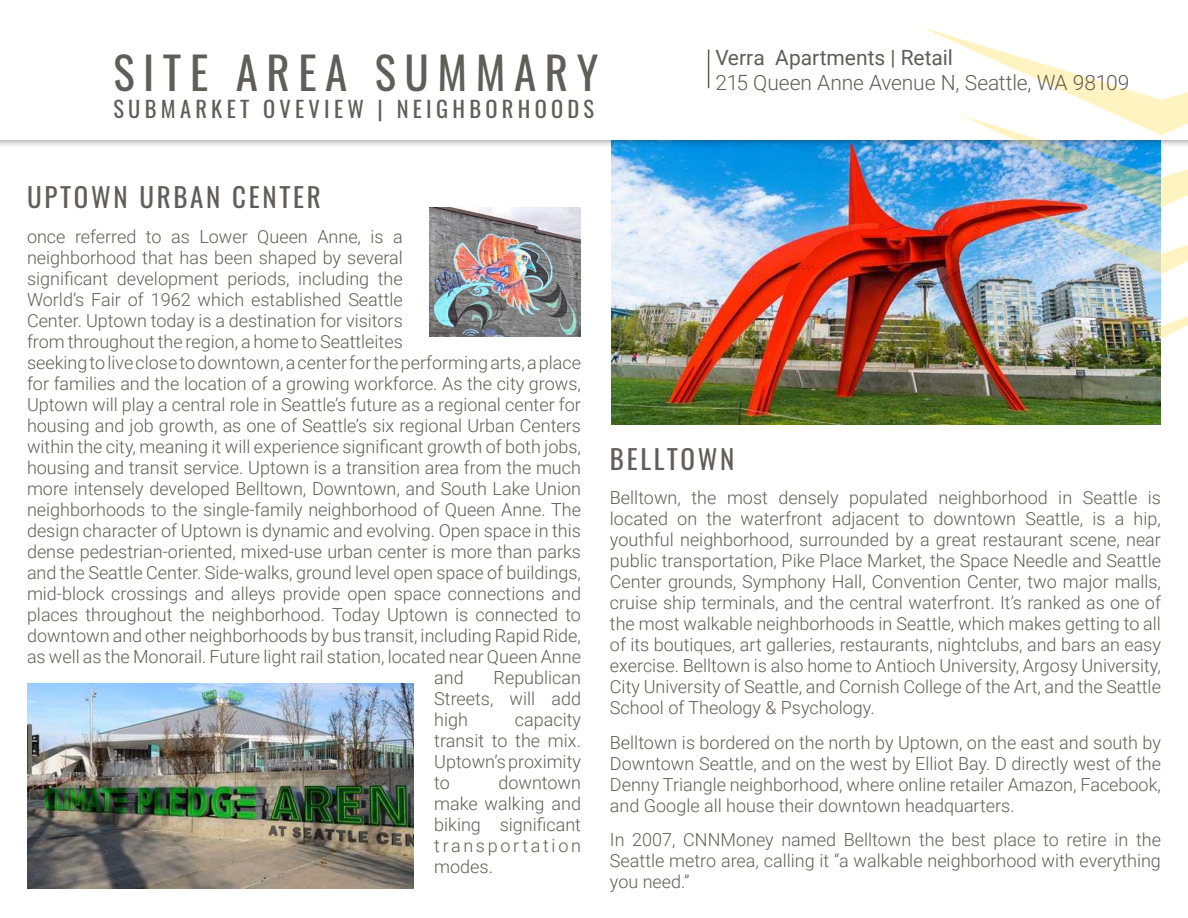
<style>
.page{position:relative;width:1188px;height:918px;background:#fff}
.page>*{position:absolute;margin:0;border:0;box-sizing:border-box;transform-origin:0 0}
.t1{font:45px "Oswald";letter-spacing:.19em;color:#615d58}
.t2{font:27px "Oswald";letter-spacing:.1em;color:#635d59}
.t3{font:22.5px "Oswald";letter-spacing:.19em;color:#615d58}
.Property_Address{font:300 21px "Roboto";letter-spacing:-.005em;color:#615d59}
.Property_Address-2{font:21px "Roboto";color:#615d59}
.t4{font:300 18px/21px "Roboto";color:#635d59;text-align:justify}
</style>
<div class="page">
<img style="left:611px;top:149px;width:550px;height:276px">
<div style="left:0;top:0;width:1188px;height:149px;background:#231f20;opacity:.75"></div>
<div style="left:0;top:0;width:1188px;height:139px;background:#fff"></div>
<img style="left:921px;top:27px;width:267px;height:247px">
<img style="left:1079px;top:295px;width:109px;height:44px">
<hr style="left:708px;top:49px;width:1px;height:39px;background:#615d59">
<img style="left:27px;top:684px;width:387px;height:205px">
<img style="left:430px;top:207px;width:150px;height:129px">
<p class="t1" style="left:113px;top:33px;width:486px">SITE AREA SUMMARY</p>
<p class="t3" style="left:113px;top:89px;width:482px">SUBMARKET OVEVIEW | NEIGHBORHOODS</p>
<p class="Property_Address-2" style="left:716px;top:43px;width:239px">Verra Apartments | Retail</p>
<p class="Property_Address" style="left:716px;top:68px;width:415px">215 Queen Anne Avenue N, Seattle, WA 98109</p>
<p class="t2" style="left:27px;top:173px;width:295px">UPTOWN URBAN CENTER</p>
<p class="t4" style="left:27px;top:225px;width:377px">once referred to as Lower Queen Anne, is a</p>
<p class="t4" style="left:27px;top:246px;width:377px">neighborhood that has been shaped by several</p>
<p class="t4" style="left:27px;top:267px;width:377px">significant development periods, including the</p>
<p class="t4" style="left:27px;top:288px;width:377px">World’s Fair of 1962 which established Seattle</p>
<p class="t4" style="left:27px;top:309px;width:377px">Center. Uptown today is a destination for visitors</p>
<p class="t4" style="left:27px;top:330px;width:377px">from throughout the region, a home to Seattleites</p>
<p class="t4" style="left:27px;top:351px;width:556px">seeking to live close to downtown, a center for the performing arts, a place</p>
<p class="t4" style="left:27px;top:372px;width:556px">for families and the location of a growing workforce. As the city grows,</p>
<p class="t4" style="left:27px;top:393px;width:556px">Uptown will play a central role in Seattle’s future as a regional center for</p>
<p class="t4" style="left:27px;top:414px;width:556px">housing and job growth, as one of Seattle’s six regional Urban Centers</p>
<p class="t4" style="left:27px;top:435px;width:556px">within the city, meaning it will experience significant growth of both jobs,</p>
<p class="t4" style="left:27px;top:456px;width:556px">housing and transit service. Uptown is a transition area from the much</p>
<p class="t4" style="left:27px;top:477px;width:556px">more intensely developed Belltown, Downtown, and South Lake Union</p>
<p class="t4" style="left:27px;top:498px;width:556px">neighborhoods to the single-family neighborhood of Queen Anne. The</p>
<p class="t4" style="left:27px;top:519px;width:556px">design character of Uptown is dynamic and evolving. Open space in this</p>
<p class="t4" style="left:27px;top:540px;width:556px">dense pedestrian-oriented, mixed-use urban center is more than parks</p>
<p class="t4" style="left:27px;top:561px;width:555px">and the Seattle Center. Side-walks, ground level open space of buildings,</p>
<p class="t4" style="left:27px;top:582px;width:556px">mid-block crossings and alleys provide open space connections and</p>
<p class="t4" style="left:27px;top:603px;width:556px">places throughout the neighborhood. Today Uptown is connected to</p>
<p class="t4" style="left:27px;top:624px;width:556px">downtown and other neighborhoods by bus transit, including Rapid Ride,</p>
<p class="t4" style="left:27px;top:645px;width:556px">as well as the Monorail. Future light rail station, located near Queen Anne</p>
<p class="t4" style="left:434px;top:666px;width:31px">and</p>
<p class="t4" style="left:434px;top:666px;width:148px;text-indent:59px">Republican Streets, will add high</p>
<p class="t4" style="left:434px;top:708px;width:148px;text-indent:81px">capacity transit to the mix.<br>Uptown’s proximity to</p>
<p class="t4" style="left:434px;top:771px;width:148px;text-indent:64px">downtown make walking and biking significant transportation modes.</p>
<p class="t2" style="left:610px;top:435px;width:126px">BELLTOWN</p>
<p class="t4" style="left:610px;top:487px;width:553px">Belltown, the most densely populated neighborhood in Seattle is located on the waterfront adjacent to downtown Seattle, is a hip, youthful neighborhood, surrounded by a great restaurant scene, near public transportation, Pike Place Market, the Space Needle and Seattle Center grounds, Symphony Hall, Convention Center, two major malls, cruise ship terminals, and the central waterfront. It’s ranked as one of the most walkable neighborhoods in Seattle, which makes getting to all of its boutiques, art galleries, restaurants, nightclubs, and bars an easy exercise. Belltown is also home to Antioch University, Argosy University, City University of Seattle, and Cornish College of the Art, and the Seattle School of Theology &amp; Psychology.</p>
<p class="t4" style="left:610px;top:731px;width:553px">Belltown is bordered on the north by Uptown, on the east and south by Downtown Seattle, and on the west by Elliot Bay. D directly west of the Denny Triangle neighborhood, where online retailer Amazon, Facebook, and Google all house their downtown headquarters.</p>
<p class="t4" style="left:610px;top:829px;width:553px">In 2007, CNNMoney named Belltown the best place to retire in the Seattle metro area, calling it “a walkable neighborhood with everything you need.”</p>
</div>
